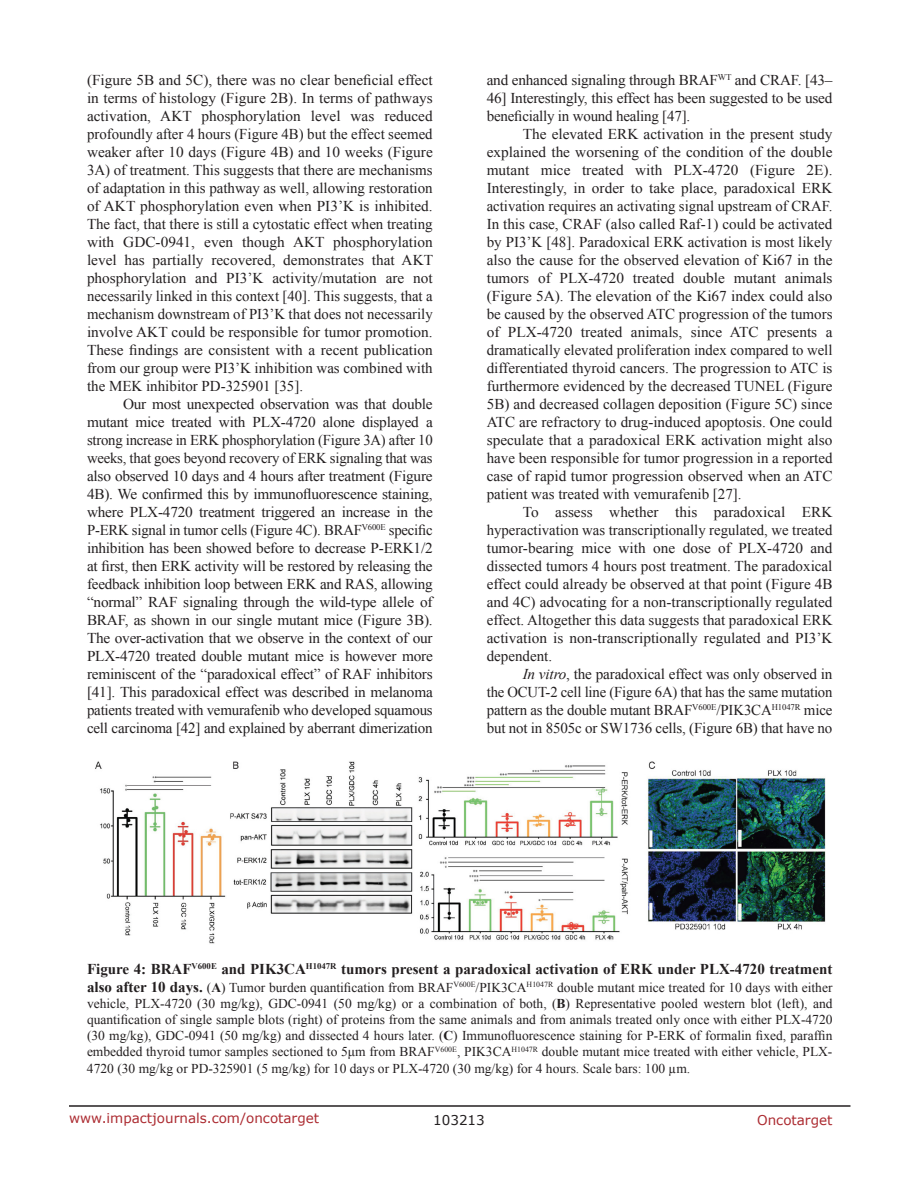
<style>
.page{position:relative;width:918px;height:1188px;background:#fff}
.page>*{position:absolute;margin:0;border:0;box-sizing:border-box;transform-origin:0 0}
.BodyText{font:15px/18px "Times New Roman";letter-spacing:-.01em;color:#231f20;text-align:justify}
.FigureText{font:700 15px "Times New Roman";color:#231f20}
.FigureText-2{font:13.5px/16.2px "Times New Roman";color:#231f20;text-align:justify}
.t1{font:13.5px "Verdana";color:#ac2b31}
.t2{font:13.5px "Verdana";color:#231f20}
.s1{font-style:italic}
.s2{font-weight:700;font-size:15px}
.s3{font-weight:700}
</style>
<div class="page">
<hr style="left:69px;top:1105px;width:781px;height:2px;background:#231f20">
<img style="left:95px;top:761px;width:730px;height:183px">
<p class="BodyText" style="left:87px;top:71px;width:348px">(Figure 5B and 5C), there was no clear beneficial effect in terms of histology (Figure 2B). In terms of pathways activation, AKT phosphorylation level was reduced profoundly after 4 hours (Figure 4B) but the effect seemed weaker after 10 days (Figure 4B) and 10 weeks (Figure 3A) of treatment. This suggests that there are mechanisms of adaptation in this pathway as well, allowing restoration of AKT phosphorylation even when PI3’K is inhibited.<br>The fact, that there is still a cytostatic effect when treating with GDC-0941, even though AKT phosphorylation level has partially recovered, demonstrates that AKT phosphorylation and PI3’K activity/mutation are not necessarily linked in this context [40]. This suggests, that a mechanism downstream of PI3’K that does not necessarily involve AKT could be responsible for tumor promotion.<br>These findings are consistent with a recent publication from our group were PI3’K inhibition was combined with the MEK inhibitor PD-325901 [35].</p>
<p class="BodyText" style="left:87px;top:395px;width:347px;text-indent:36px">Our most unexpected observation was that double mutant mice treated with PLX-4720 alone displayed a strong increase in ERK phosphorylation (Figure 3A) after 10 weeks, that goes beyond recovery of ERK signaling that was also observed 10 days and 4 hours after treatment (Figure 4B). We confirmed this by immunofluorescence staining, where PLX-4720 treatment triggered an increase in the P-ERK signal in tumor cells (Figure 4C). BRAF<sup>V600E</sup> specific inhibition has been showed before to decrease P-ERK1/2 at first, then ERK activity will be restored by releasing the feedback inhibition loop between ERK and RAS, allowing “normal” RAF signaling through the wild-type allele of BRAF, as shown in our single mutant mice (Figure 3B).<br>The over-activation that we observe in the context of our PLX-4720 treated double mutant mice is however more reminiscent of the “paradoxical effect” of RAF inhibitors [41]. This paradoxical effect was described in melanoma patients treated with vemurafenib who developed squamous cell carcinoma [42] and explained by aberrant dimerization</p>
<p class="BodyText" style="left:487px;top:71px;width:347px">and enhanced signaling through BRAF<sup>WT</sup> and CRAF. [43– 46] Interestingly, this effect has been suggested to be used beneficially in wound healing [47].</p>
<p class="BodyText" style="left:487px;top:125px;width:347px;text-indent:36px">The elevated ERK activation in the present study explained the worsening of the condition of the double mutant mice treated with PLX-4720 (Figure 2E).<br>Interestingly, in order to take place, paradoxical ERK activation requires an activating signal upstream of CRAF.<br>In this case, CRAF (also called Raf-1) could be activated by PI3’K [48]. Paradoxical ERK activation is most likely also the cause for the observed elevation of Ki67 in the tumors of PLX-4720 treated double mutant animals (Figure 5A). The elevation of the Ki67 index could also be caused by the observed ATC progression of the tumors of PLX-4720 treated animals, since ATC presents a dramatically elevated proliferation index compared to well differentiated thyroid cancers. The progression to ATC is furthermore evidenced by the decreased TUNEL (Figure 5B) and decreased collagen deposition (Figure 5C) since ATC are refractory to drug-induced apoptosis. One could speculate that a paradoxical ERK activation might also have been responsible for tumor progression in a reported case of rapid tumor progression observed when an ATC patient was treated with vemurafenib [27].</p>
<p class="BodyText" style="left:487px;top:503px;width:347px;text-indent:36px">To assess whether this paradoxical ERK hyperactivation was transcriptionally regulated, we treated tumor-bearing mice with one dose of PLX-4720 and dissected tumors 4 hours post treatment. The paradoxical effect could already be observed at that point (Figure 4B and 4C) advocating for a non-transcriptionally regulated effect. Altogether this data suggests that paradoxical ERK activation is non-transcriptionally regulated and PI3’K dependent.</p>
<p class="BodyText" style="left:487px;top:665px;width:347px;text-indent:36px"><span class="s1">In vitro</span>, the paradoxical effect was only observed in the OCUT-2 cell line (Figure 6A) that has the same mutation pattern as the double mutant BRAF<sup>V600E</sup>/PIK3CA<sup>H1047R</sup> mice but not in 8505c or SW1736 cells, (Figure 6B) that have no</p>
<p class="FigureText" style="left:87px;top:958px;width:747px">Figure 4: BRAF<sup>V600E</sup> and PIK3CA<sup>H1047R</sup> tumors present a paradoxical activation of ERK under PLX-4720 treatment</p>
<p class="FigureText-2" style="left:87px;top:979px;width:747px"><span class="s2">also after 10 days.</span> (<span class="s3">A</span>) Tumor burden quantification from BRAF<sup>V600E</sup>/PIK3CA<sup>H1047R</sup> double mutant mice treated for 10 days with either vehicle, PLX-4720 (30 mg/kg), GDC-0941 (50 mg/kg) or a combination of both, (<span class="s3">B</span>) Representative pooled western blot (left), and quantification of single sample blots (right) of proteins from the same animals and from animals treated only once with either PLX-4720 (30 mg/kg), GDC-0941 (50 mg/kg) and dissected 4 hours later. (<span class="s3">C</span>) Immunofluorescence staining for P-ERK of formalin fixed, paraffin embedded thyroid tumor samples sectioned to 5μm from BRAF<sup>V600E</sup>, PIK3CA<sup>H1047R</sup> double mutant mice treated with either vehicle, PLX-4720 (30 mg/kg or PD-325901 (5 mg/kg) for 10 days or PLX-4720 (30 mg/kg) for 4 hours. Scale bars: 100 µm.</p>
<p class="t1" style="left:69px;top:1109px;width:252px">www.impactjournals.com/oncotarget</p>
<p class="t2" style="left:433px;top:1111px;width:53px">103213</p>
<p class="t1" style="left:757px;top:1111px;width:77px">Oncotarget</p>
</div>
